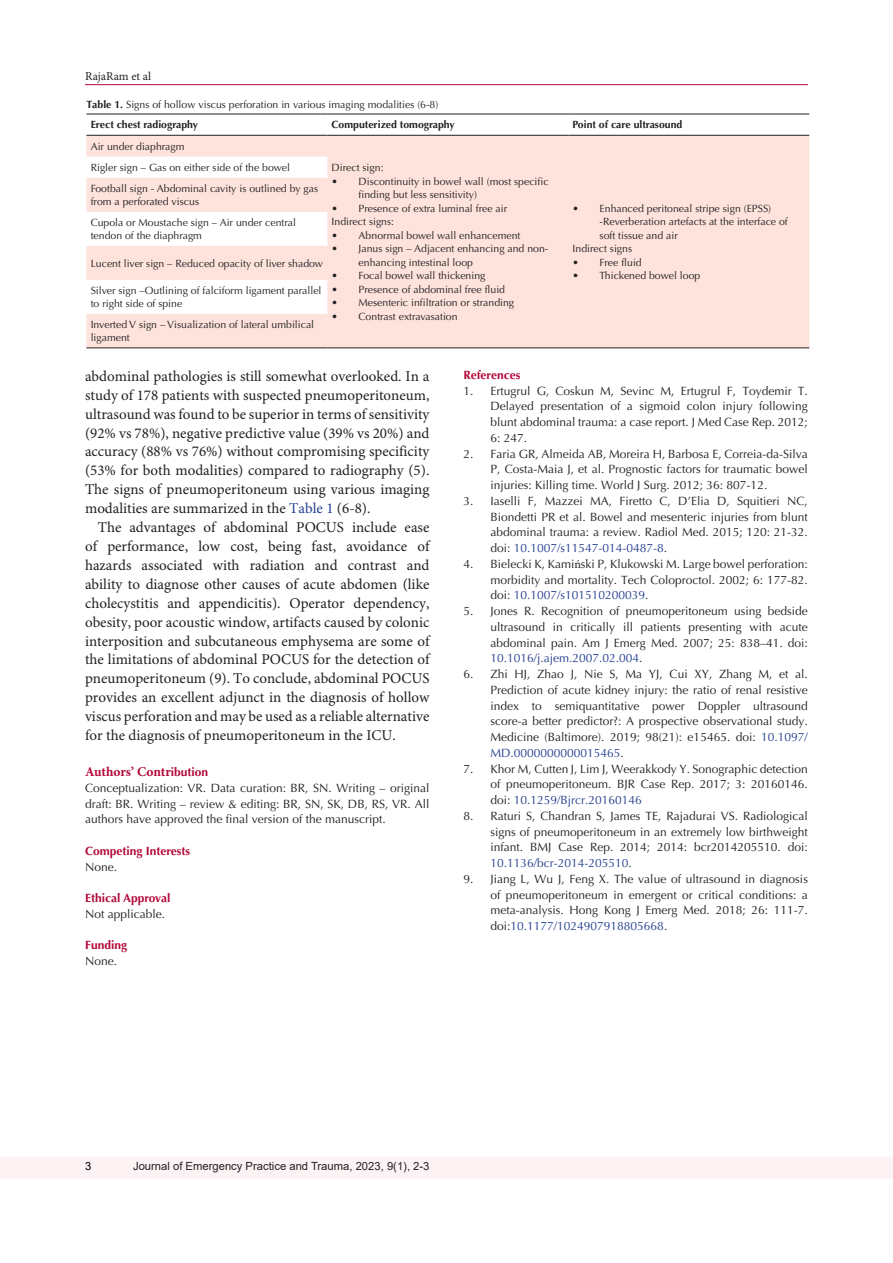
<style>
.page{position:relative;width:893px;height:1263px;background:#fff}
.page>*{position:absolute;margin:0;border:0;box-sizing:border-box;transform-origin:0 0}
.t1{font:15px/18.9px "Minion Pro";color:#231f20;text-align:justify}
.t2{font:700 13.5px "Minion Pro";letter-spacing:-.005em;color:#b30838}
.t3{font:12px/15.8px "Optima LT Std";color:#231f20;text-align:justify}
.t4{font:700 12px "Optima LT Std";color:#b30838}
.t5{font:12px "Minion Pro";color:#231f20}
.t6{font:11.25px "Arial";color:#231f20}
.t7{font:11.25px "Arial";color:#000}
.t8{font:10.5px/13.5px "Optima LT Std";color:#231f20}
.t9{font:700 10.5px "Optima LT Std";color:#231f20}
.s1{font-weight:700}
.s2{color:#253f8e}
.s3{font-family:"Optima LT Std";font-size:12px}
.s4{font-family:"Minion Pro"}
</style>
<div class="page">
<hr style="left:85px;top:84px;width:723px;height:1px;background:#b30838">
<div style="left:0;top:1157px;width:893px;height:22px;background:#fdf3f4"></div>
<svg style="left:86px;top:136px;width:723px;height:211px;background:#fde6e0"></svg>
<hr style="left:86px;top:114px;width:241px;height:1px;background:#231f20">
<hr style="left:327px;top:114px;width:241px;height:1px;background:#231f20">
<hr style="left:568px;top:114px;width:241px;height:1px;background:#231f20">
<hr style="left:86px;top:135px;width:241px;height:1px;background:#231f20">
<hr style="left:327px;top:135px;width:241px;height:1px;background:#231f20">
<hr style="left:568px;top:135px;width:241px;height:1px;background:#231f20">
<hr style="left:86px;top:347px;width:241px;height:1px;background:#231f20">
<hr style="left:327px;top:347px;width:241px;height:1px;background:#231f20">
<hr style="left:568px;top:347px;width:241px;height:1px;background:#231f20">
<p class="t5" style="left:85px;top:69px;width:68px">RajaRam et al</p>
<p class="t8" style="left:86px;top:97px;width:353px"><span class="s1">Table 1.</span> Signs of hollow viscus perforation in various imaging modalities (6-8)</p>
<p class="t9" style="left:91px;top:119px;width:109px">Erect chest radiography</p>
<p class="t9" style="left:332px;top:119px;width:125px">Computerized tomography</p>
<p class="t9" style="left:573px;top:119px;width:111px">Point of care ultrasound</p>
<p class="t8" style="left:91px;top:140px;width:95px">Air under diaphragm</p>
<p class="t8" style="left:332px;top:161px;width:53px">Direct sign:</p>
<p class="t8" style="left:359px;top:174px;width:191px;text-indent:-27px">• Discontinuity in bowel wall (most specific finding but less sensitivity)</p>
<p class="t8" style="left:332px;top:201px;width:177px">• Presence of extra luminal free air</p>
<p class="t8" style="left:332px;top:215px;width:64px">Indirect signs:</p>
<p class="t8" style="left:332px;top:228px;width:190px">• Abnormal bowel wall enhancement</p>
<p class="t8" style="left:359px;top:242px;width:191px;text-indent:-27px">• Janus sign – Adjacent enhancing and non&shy;enhancing intestinal loop</p>
<p class="t8" style="left:332px;top:269px;width:155px">• Focal bowel wall thickening</p>
<p class="t8" style="left:332px;top:282px;width:175px">• Presence of abdominal free fluid</p>
<p class="t8" style="left:332px;top:296px;width:184px">• Mesenteric infiltration or stranding</p>
<p class="t8" style="left:332px;top:309px;width:127px">• Contrast extravasation</p>
<p class="t8" style="left:91px;top:161px;width:201px">Rigler sign – Gas on either side of the bowel</p>
<p class="t8" style="left:91px;top:182px;width:229px">Football sign - Abdominal cavity is outlined by gas from a perforated viscus</p>
<p class="t8" style="left:91px;top:216px;width:207px">Cupola or Moustache sign – Air under central tendon of the diaphragm</p>
<p class="t8" style="left:91px;top:257px;width:234px">Lucent liver sign – Reduced opacity of liver shadow</p>
<p class="t8" style="left:91px;top:284px;width:232px">Silver sign –Outlining of falciform ligament parallel to right side of spine</p>
<p class="t8" style="left:91px;top:318px;width:225px">Inverted V sign – Visualization of lateral umbilical ligament</p>
<p class="t8" style="left:600px;top:201px;width:190px;text-indent:-27px">• Enhanced peritoneal stripe sign (EPSS) -Reverberation artefacts at the interface of soft tissue and air</p>
<p class="t8" style="left:573px;top:242px;width:61px">Indirect signs</p>
<p class="t8" style="left:573px;top:255px;width:71px">• Free fluid</p>
<p class="t8" style="left:573px;top:269px;width:129px">• Thickened bowel loop</p>
<p class="t1" style="left:85px;top:367px;width:346px">abdominal pathologies is still somewhat overlooked. In a study of 178 patients with suspected pneumoperitoneum, ultrasound was found to be superior in terms of sensitivity (92% vs 78%), negative predictive value (39% vs 20%) and accuracy (88% vs 76%) without compromising specificity (53% for both modalities) compared to radiography (5).<br>The signs of pneumoperitoneum using various imaging modalities are summarized in the <span class="s2">Table 1</span> (6-8).</p>
<p class="t1" style="left:85px;top:518px;width:346px;text-indent:13px">The advantages of abdominal POCUS include ease of performance, low cost, being fast, avoidance of hazards associated with radiation and contrast and ability to diagnose other causes of acute abdomen (like cholecystitis and appendicitis). Operator dependency, obesity, poor acoustic window, artifacts caused by colonic interposition and subcutaneous emphysema are some of the limitations of abdominal POCUS for the detection of pneumoperitoneum (9). To conclude, abdominal POCUS provides an excellent adjunct in the diagnosis of hollow viscus perforation and may be used as a reliable alternative for the diagnosis of pneumoperitoneum in the ICU.</p>
<p class="t2" style="left:85px;top:762px;width:125px">Authors’ Contr<span class="s3">ibution</span></p>
<p class="t3" style="left:85px;top:780px;width:346px">Conceptualization: VR. Data curation: BR, SN. Writing – original draft: BR. Writing – review &amp; editing: BR, SN, SK, DB, RS, VR. All authors have approved the final version of the manuscript.</p>
<p class="t4" style="left:85px;top:844px;width:107px">Competing Interests</p>
<p class="t3" style="left:85px;top:859px;width:34px">None.</p>
<p class="t4" style="left:85px;top:891px;width:87px">Ethical Approval</p>
<p class="t3" style="left:85px;top:906px;width:82px">Not applicable.</p>
<p class="t4" style="left:85px;top:938px;width:44px">Funding</p>
<p class="t3" style="left:85px;top:953px;width:34px">None.</p>
<p class="t4" style="left:463px;top:368px;width:59px">References</p>
<p class="t3" style="left:490px;top:383px;width:319px;text-indent:-27px">1. Ertugrul G, Coskun M, Sevinc M, Ertugrul F, Toydemir T.<br>Delayed presentation of a sigmoid colon injury following blunt abdominal trauma: a case report. J Med Case Rep. 2012; 6: 247.</p>
<p class="t3" style="left:490px;top:446px;width:319px;text-indent:-27px">2. Faria GR, Almeida AB, Moreira H, Barbosa E, Correia-da-Silva P, Costa-Maia J, et al. Prognostic factors for traumatic bowel injuries: Killing time. World J Surg. 2012; 36: 807-12.</p>
<p class="t3" style="left:490px;top:493px;width:319px;text-indent:-27px">3. Iaselli F, Mazzei MA, Firetto C, D’Elia D, Squitieri NC, Biondetti PR et al. Bowel and mesenteric injuries from blunt abdominal trauma: a review. Radiol Med. 2015; 120: 21-32. doi: <span class="s2">10.1007/s11547-014-0487-8</span>.</p>
<p class="t3" style="left:490px;top:556px;width:319px;text-indent:-27px">4. Bielecki K, Kami<span class="s4">ń</span>ski P, Klukowski M. Large bowel perforation: morbidity and mortality. Tech Coloproctol. 2002; 6: 177-82. doi: <span class="s2">10.1007/s101510200039</span>.</p>
<p class="t3" style="left:490px;top:603px;width:319px;text-indent:-27px">5. Jones R. Recognition of pneumoperitoneum using bedside ultrasound in critically ill patients presenting with acute abdominal pain. Am J Emerg Med. 2007; 25: 838–41. doi:<br><span class="s2">10.1016/j.ajem.2007.02.004</span>.</p>
<p class="t3" style="left:490px;top:666px;width:319px;text-indent:-27px">6. Zhi HJ, Zhao J, Nie S, Ma YJ, Cui XY, Zhang M, et al.<br>Prediction of acute kidney injury: the ratio of renal resistive index to semiquantitative power Doppler ultrasound score-a better predictor?: A prospective observational study.<br>Medicine (Baltimore). 2019; 98(21): e15465. doi: <span class="s2">10.1097/ MD.0000000000015465</span>.</p>
<p class="t3" style="left:490px;top:761px;width:319px;text-indent:-27px">7. Khor M, Cutten J, Lim J, Weerakkody Y. Sonographic detection of pneumoperitoneum. BJR Case Rep. 2017; 3: 20160146. doi: <span class="s2">10.1259/Bjrcr.20160146</span></p>
<p class="t3" style="left:490px;top:808px;width:319px;text-indent:-27px">8. Raturi S, Chandran S, James TE, Rajadurai VS. Radiological signs of pneumoperitoneum in an extremely low birthweight infant. BMJ Case Rep. 2014; 2014: bcr2014205510. doi:<br><span class="s2">10.1136/bcr-2014-205510</span>.</p>
<p class="t3" style="left:490px;top:871px;width:319px;text-indent:-27px">9. Jiang L, Wu J, Feng X. The value of ultrasound in diagnosis of pneumoperitoneum in emergent or critical conditions: a meta-analysis. Hong Kong J Emerg Med. 2018; 26: 111-7. doi:<span class="s2">10.1177/1024907918805668</span>.</p>
<p class="t7" style="left:85px;top:1158px;width:8px">3</p>
<p class="t6" style="left:133px;top:1158px;width:298px">Journal of Emergency Practice and Trauma, 2023, 9(1), 2-3</p>
</div>
